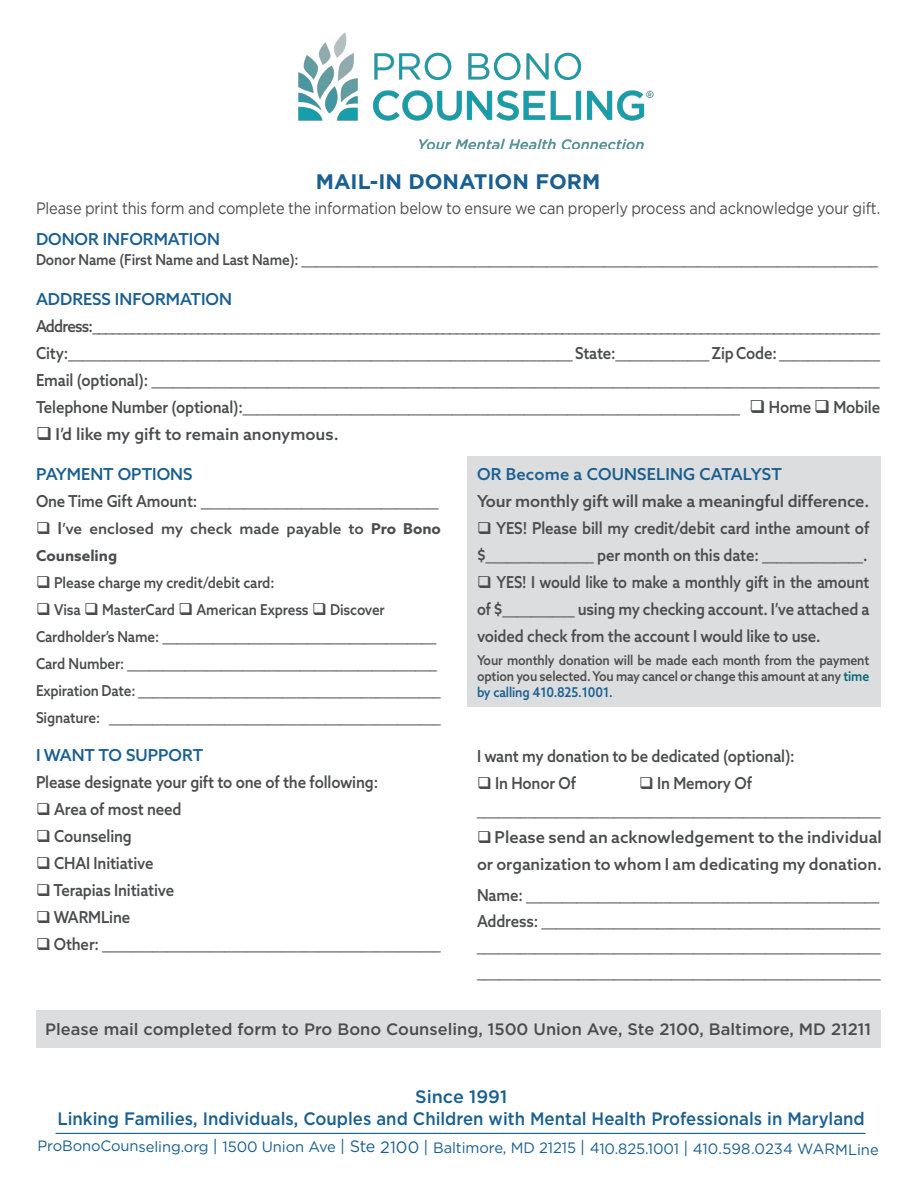
<style>
.page{position:relative;width:918px;height:1188px;background:#fff}
.page>*{position:absolute;margin:0;border:0;box-sizing:border-box;transform-origin:0 0}
.t1{font:700 21px "Gotham";color:#195f91}
.t2{font:500 18px "Gotham";color:#195f91;scale:.93 1}
.t3{font:500 18px "Gotham";color:#195f91}
.t4{font:500 16.5px/27px "Azo Sans";letter-spacing:-.01em;color:#4b4c4d;scale:.91 1}
.t5{font:500 16.5px/27px "Azo Sans";letter-spacing:-.01em;color:#4b4c4d}
.t6{font:500 16.5px/27px "Azo Sans";letter-spacing:-.01em;color:#4b4c4d;text-align:justify;scale:.88 1}
.t7{font:500 16.5px "Azo Sans";letter-spacing:-.05em;color:#4b4c4d;scale:.91 1}
.t8{font:16.5px "Gotham";letter-spacing:-.01em;color:#4b4c4d;scale:.88 1}
.t9{font:500 16.5px "Azo Sans";color:#195f91}
.t10{font:500 16.5px "Gotham";color:#4b4c4d}
.t11{font:15px "Gotham";letter-spacing:-.01em;color:#195f91}
.t12{font:500 15px "Azo Sans";letter-spacing:-.01em;color:#4b4c4d;scale:.91 1}
.t13{font:500 15px/27px "Azo Sans";letter-spacing:-.01em;color:#4b4c4d}
.t14{font:500 13.5px/16.2px "Azo Sans";letter-spacing:-.01em;color:#4b4c4d;text-align:justify;scale:.91 1}
.s1{font-size:15px}
.s2{font-size:16.5px}
.s3{font-weight:700}
.s4{color:#036775}
.s5{color:#195f91}
</style>
<div class="page">
<div style="left:36px;top:1010px;width:844px;height:38px;background:#dcdddf"></div>
<div style="left:467px;top:456px;width:413px;height:250px;background:#dcdddf"></div>
<img style="left:298px;top:32px;width:356px;height:116px">
<hr style="left:56px;top:1133px;width:810px;height:1px;background:#195f91">
<p class="t1" style="left:316px;top:168px;width:286px">MAIL-IN DONATION FORM</p>
<p class="t8" style="left:36px;top:197px;width:961px">Please print this form and complete the information below to ensure we can properly process and acknowledge your gift.</p>
<p class="t9" style="left:36px;top:228px;width:185px">DONOR INFORMATION</p>
<p class="t4" style="left:36px;top:245px;width:927px"><span class="s1">Donor Name (First Name and Last Name):</span> ________________________________________________________________________________</p>
<p class="t9" style="left:36px;top:288px;width:198px">ADDRESS INFORMATION</p>
<p class="t7" style="left:36px;top:315px;width:929px">Address:_______________________________________________________________________________________________________________________</p>
<p class="t4" style="left:36px;top:339px;width:929px">City:______________________________________________________________________ State:_____________ Zip Code: ______________</p>
<p class="t4" style="left:36px;top:366px;width:929px">Email (optional): _____________________________________________________________________________________________________</p>
<p class="t4" style="left:36px;top:393px;width:929px">Telephone Number (optional):_____________________________________________________________________ ❑ Home ❑ Mobile</p>
<p class="t5" style="left:36px;top:420px;width:304px">❑ I’d like my gift to remain anonymous.</p>
<p class="t9" style="left:36px;top:463px;width:158px">PAYMENT OPTIONS</p>
<p class="t4" style="left:36px;top:487px;width:444px">One Time Gift Amount: _________________________________</p>
<p class="t13" style="left:36px;top:514px;width:407px">❑ <span class="s2">I</span>’ve enclosed my check made payable to <span class="s3">Pro Bono<br>Counseling</span></p>
<p class="t12" style="left:36px;top:572px;width:264px">❑ Please charge my credit/debit card:</p>
<p class="t12" style="left:36px;top:599px;width:385px">❑ Visa ❑ MasterCard ❑ American Express ❑ Discover</p>
<p class="t4" style="left:36px;top:622px;width:442px"><span class="s1">Cardholder’s Name:</span> ______________________________________</p>
<p class="t4" style="left:36px;top:649px;width:443px"><span class="s1">Card Number:</span> ___________________________________________</p>
<p class="t4" style="left:36px;top:676px;width:447px"><span class="s1">Expiration Date:</span> __________________________________________</p>
<p class="t4" style="left:36px;top:703px;width:447px"><span class="s1">Signature:</span> ______________________________________________</p>
<p class="t9" style="left:477px;top:463px;width:306px">OR Become a COUNSELING CATALYST</p>
<p class="t5" style="left:477px;top:487px;width:394px">Your monthly gift will make a meaningful difference.</p>
<p class="t4" style="left:477px;top:514px;width:433px">❑ YES! Please bill my credit/debit card inthe amount of $_______________ per month on this date: ______________.</p>
<p class="t6" style="left:477px;top:568px;width:447px">❑ YES! I would like to make a monthly gift in the amount of $__________ using my checking account. I’ve attached a voided check from the account I would like to use.</p>
<p class="t14" style="left:477px;top:652px;width:433px">Your monthly donation will be made each month from the payment option you selected. You may cancel or change this amount at any <span class="s4">time </span><span class="s5">by calling 410.825.1001.</span></p>
<p class="t9" style="left:36px;top:744px;width:169px">I WANT TO SUPPORT</p>
<p class="t4" style="left:36px;top:768px;width:378px">Please designate your gift to one of the following:</p>
<p class="t4" style="left:36px;top:795px;width:161px">❑ Area of most need</p>
<p class="t4" style="left:36px;top:822px;width:107px">❑ Counseling</p>
<p class="t4" style="left:36px;top:849px;width:131px">❑ CHAI Initiative</p>
<p class="t4" style="left:36px;top:876px;width:153px">❑ Terapias Initiative</p>
<p class="t4" style="left:36px;top:903px;width:105px">❑ WARMLine</p>
<p class="t4" style="left:36px;top:930px;width:447px">❑ Other: _______________________________________________</p>
<p class="t4" style="left:477px;top:742px;width:351px">I want my donation to be dedicated (optional):</p>
<p class="t4" style="left:477px;top:769px;width:110px">❑ In Honor Of</p>
<p class="t4" style="left:639px;top:769px;width:126px">❑ In Memory Of</p>
<p class="t4" style="left:477px;top:796px;width:445px">________________________________________________________</p>
<p class="t5" style="left:477px;top:823px;width:406px">❑ Please send an acknowledgement to the individual or organization to whom I am dedicating my donation.</p>
<p class="t4" style="left:477px;top:882px;width:444px">Name: _________________________________________________</p>
<p class="t4" style="left:477px;top:907px;width:445px">Address: _______________________________________________</p>
<p class="t4" style="left:477px;top:933px;width:445px">________________________________________________________</p>
<p class="t4" style="left:477px;top:958px;width:445px">________________________________________________________</p>
<p class="t10" style="left:45px;top:1018px;width:827px">Please mail completed form to Pro Bono Counseling, 1500 Union Ave, Ste 2100, Baltimore, MD 21211</p>
<p class="t3" style="left:415px;top:1085px;width:93px">Since 1991</p>
<p class="t2" style="left:57px;top:1107px;width:870px">Linking Families, Individuals, Couples and Children with Mental Health Professionals in Maryland</p>
<p class="t11" style="left:37px;top:1138px;width:843px">ProBonoCounseling.org <span class="s2">|</span> 1500 Union Ave <span class="s2">| Ste 2100 |</span> Baltimore, MD 21215 <span class="s2">|</span> 410.825.1001 <span class="s2">|</span> 410.598.0234 WARMLine</p>
</div>
